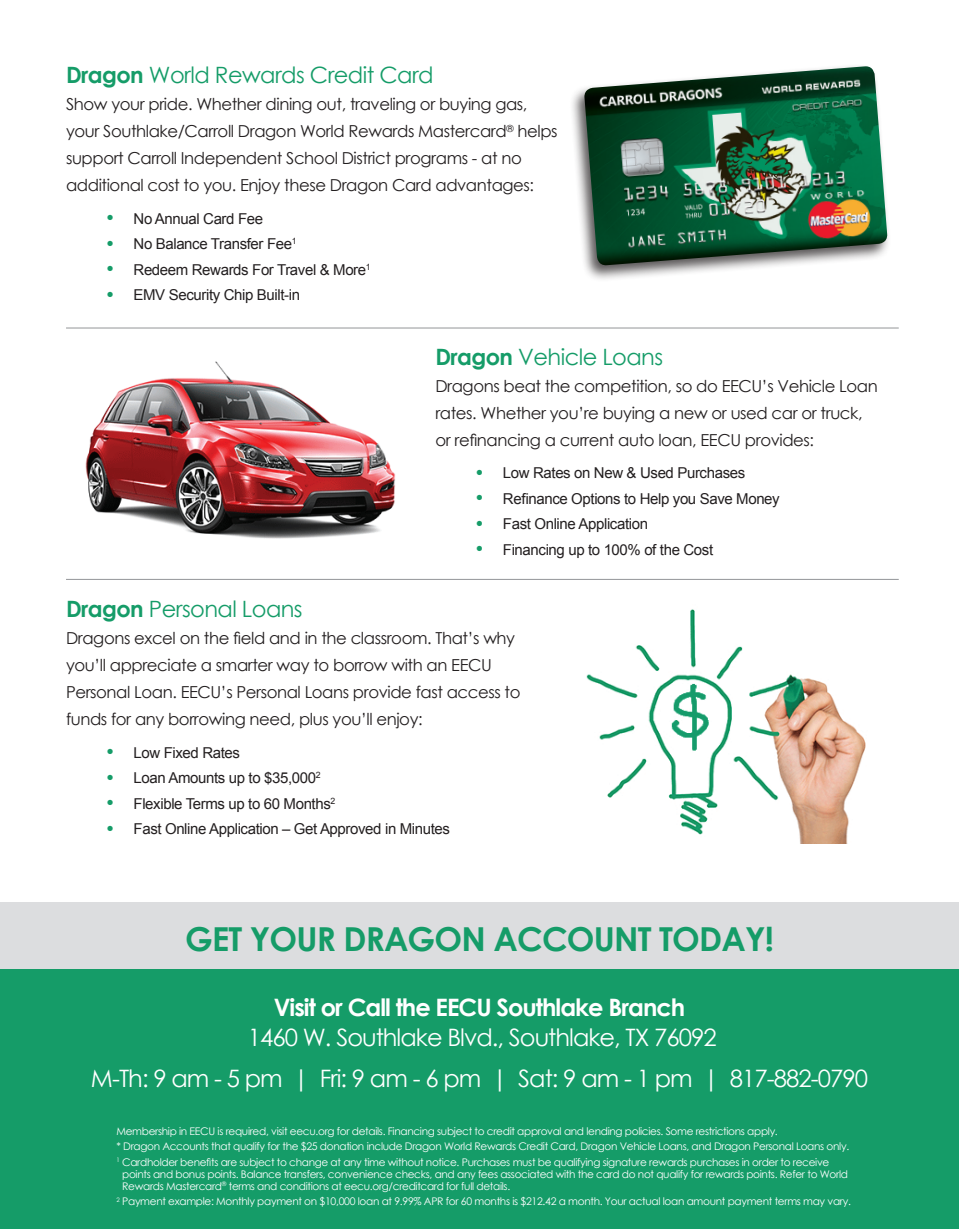
<style>
.page{position:relative;width:959px;height:1229px;background:#fff}
.page>*{position:absolute;margin:0;border:0;box-sizing:border-box;transform-origin:0 0}
.t1{font:700 33px "Century Gothic";letter-spacing:-.025em;color:#159c68}
.t2{font:24px/40.5px "Century Gothic";letter-spacing:-.04em;color:#fff;text-align:center}
.t3{font:700 24px "Century Gothic";letter-spacing:-.04em;color:#fff}
.t4{font:22.5px "Century Gothic";letter-spacing:-.025em;color:#159c68}
.t5{font:16.5px/27px "Century Gothic";letter-spacing:-.025em;color:#231f20}
.t6{font:15px "Arial";letter-spacing:-.025em;color:#231f20}
.t7{font:10.5px/15.5px "Century Gothic";letter-spacing:-.03em;color:#fff}
.s1{font-weight:700}
.s2{font-size:21px;color:#159c68}
</style>
<div class="page">
<div style="left:0;top:902px;width:958px;height:169px;background:#dcdddf"></div>
<div style="left:0;top:969px;width:958px;height:259px;background:#159c68"></div>
<img style="left:85px;top:361px;width:311px;height:178px">
<img style="left:586px;top:609px;width:280px;height:234px">
<hr style="left:66px;top:328px;width:832px;height:1px;background:#939598">
<hr style="left:66px;top:579px;width:832px;height:1px;background:#939598">
<div style="left:568px;top:63px;width:323px;height:219px;background:#231f20;opacity:.75"></div>
<img style="left:584px;top:66px;width:303px;height:200px">
<h3 class="t4" style="left:66px;top:59px;width:369px"><span class="s1">Dragon</span> World Rewards Credit Card</h3>
<p class="t5" style="left:66px;top:90px;width:493px">Show your pride. Whether dining out, traveling or buying gas, your Southlake/Carroll Dragon World Rewards Mastercard<sup>®</sup> helps support Carroll Independent School District programs - at no additional cost to you. Enjoy these Dragon Card advantages:</p>
<h3 class="t6" style="left:106px;top:208px;width:158px"><span class="s2">•</span> No Annual Card Fee</h3>
<h3 class="t6" style="left:106px;top:234px;width:191px"><span class="s2">•</span> No Balance Transfer Fee<sup>1</sup></h3>
<h3 class="t6" style="left:106px;top:259px;width:266px"><span class="s2">•</span> Redeem Rewards For Travel &amp; More<sup>1</sup></h3>
<h3 class="t6" style="left:106px;top:285px;width:195px"><span class="s2">•</span> EMV Security Chip Built-in</h3>
<h3 class="t4" style="left:435px;top:341px;width:229px"><span class="s1">Dragon</span> Vehicle Loans</h3>
<h3 class="t5" style="left:435px;top:372px;width:444px">Dragons beat the competition, so do EECU’s Vehicle Loan rates. Whether you’re buying a new or used car or truck, or refinancing a current auto loan, EECU provides:</h3>
<h3 class="t6" style="left:476px;top:463px;width:271px"><span class="s2">•</span> Low Rates on New &amp; Used Purchases</h3>
<h3 class="t6" style="left:476px;top:488px;width:305px"><span class="s2">•</span> Refinance Options to Help you Save Money</h3>
<h3 class="t6" style="left:476px;top:514px;width:174px"><span class="s2">•</span> Fast Online Application</h3>
<h3 class="t6" style="left:476px;top:539px;width:239px"><span class="s2">•</span> Financing up to 100% of the Cost</h3>
<h3 class="t4" style="left:66px;top:593px;width:238px"><span class="s1">Dragon</span> Personal Loans</h3>
<h3 class="t5" style="left:66px;top:624px;width:456px">Dragons excel on the field and in the classroom. That’s why you’ll appreciate a smarter way to borrow with an EECU Personal Loan. EECU’s Personal Loans provide fast access to funds for any borrowing need, plus you’ll enjoy:</h3>
<h3 class="t6" style="left:106px;top:742px;width:135px"><span class="s2">•</span> Low Fixed Rates</h3>
<h3 class="t6" style="left:106px;top:768px;width:215px"><span class="s2">•</span> Loan Amounts up to $35,000<sup>2</sup></h3>
<h3 class="t6" style="left:106px;top:793px;width:230px"><span class="s2">•</span> Flexible Terms up to 60 Months<sup>2</sup></h3>
<h3 class="t6" style="left:106px;top:819px;width:345px"><span class="s2">•</span> Fast Online Application – Get Approved in Minutes</h3>
<h1 class="t1" style="left:185px;top:913px;width:590px">GET YOUR DRAGON ACCOUNT TODAY!</h1>
<h2 class="t3" style="left:274px;top:988px;width:413px">Visit or Call the EECU Southlake Branch</h2>
<h2 class="t2" style="left:91px;top:1016px;width:778px">1460 W. Southlake Blvd., Southlake, TX 76092<br>M-Th: 9 am - 5 pm | Fri: 9 am - 6 pm | Sat: 9 am - 1 pm | 817-882-0790</h2>
<p class="t7" style="left:116px;top:1122px;width:734px">Membership in EECU is required, visit eecu.org for details. Financing subject to credit approval and lending policies. Some restrictions apply.<br>* Dragon Accounts that qualify for the $25 donation include Dragon World Rewards Credit Card, Dragon Vehicle Loans, and Dragon Personal Loans only.<br><sup>1</sup> Cardholder benefits are subject to change at any time without notice. Purchases must be qualifying signature rewards purchases in order to receive</p>
<p class="t7" style="left:122px;top:1167px;width:727px;line-height:12px">points and bonus points. Balance transfers, convenience checks, and any fees associated with the card do not qualify for rewards points. Refer to World<br>Rewards Mastercard<sup>®</sup> terms and conditions at eecu.org/creditcard for full details.</p>
<p class="t7" style="left:116px;top:1193px;width:736px"><sup>2</sup> Payment example: Monthly payment on $10,000 loan at 9.99% APR for 60 months is $212.42 a month. Your actual loan amount payment terms may vary.</p>
</div>
